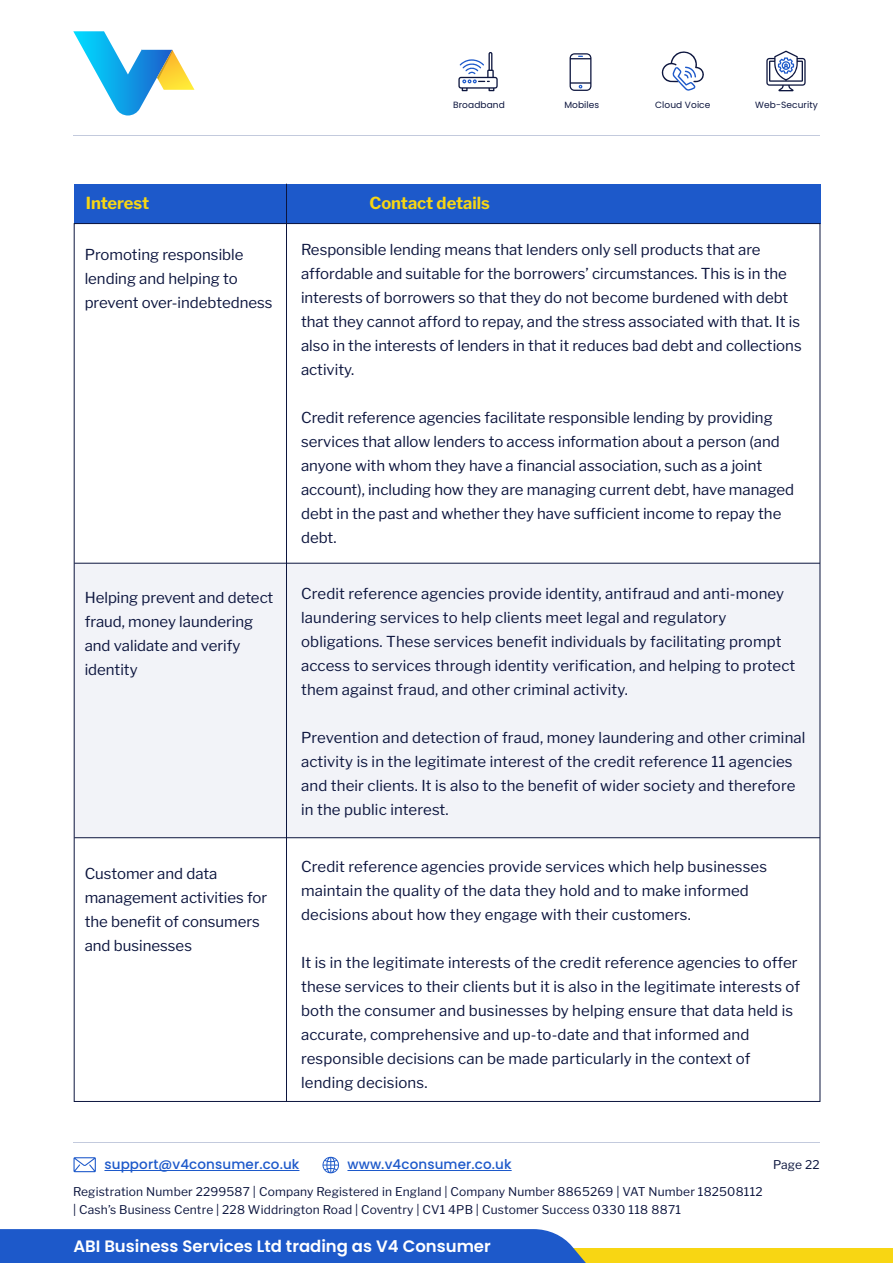
<style>
.page{position:relative;width:893px;height:1263px;background:#fff}
.page>*{position:absolute;margin:0;border:0;box-sizing:border-box;transform-origin:0 0}
.t1{font:600 16.5px "Poppins";color:#fff}
.t2{font:700 16.5px "Libre Franklin";color:#f8d613}
.t3{font:15px/24px "Libre Franklin";color:#0c153e}
.t4{font:500 13.5px "Poppins";letter-spacing:.01em;color:#1d59ca}
.t5{font:12px/18px "Libre Franklin";letter-spacing:.015em;color:#0c153e}
.t6{font:9px "Poppins";letter-spacing:.01em;color:#0c153e}
</style>
<div class="page">
<div style="left:446px;top:1248px;width:447px;height:15px;background:#f8d613"></div>
<hr style="left:104px;top:1170px;width:195px;height:1px;background:#1d59ca">
<hr style="left:347px;top:1170px;width:165px;height:1px;background:#1d59ca">
<svg style="left:322px;top:1156px;width:17px;height:17px"></svg>
<svg style="left:73px;top:1157px;width:23px;height:15px"></svg>
<hr style="left:73px;top:1142px;width:747px;height:1px;background:#c3cadd">
<hr style="left:73px;top:135px;width:747px;height:1px;background:#c3cadd">
<div style="left:0;top:1229px;width:586px;height:34px;background:#1d59ca"></div>
<svg style="left:73px;top:31px;width:121px;height:85px"></svg>
<div style="left:73px;top:563px;width:746px;height:275px;background:#f2f3f8"></div>
<div style="left:74px;top:184px;width:746px;height:39px;background:#1d59ca"></div>
<hr style="left:286px;top:184px;width:1px;height:917px;background:#0c153e">
<hr style="left:74px;top:563px;width:746px;height:1px;background:#0c153e">
<hr style="left:74px;top:837px;width:746px;height:1px;background:#0c153e">
<svg style="left:458px;top:52px;width:40px;height:39px"></svg>
<svg style="left:570px;top:53px;width:21px;height:38px"></svg>
<svg style="left:766px;top:51px;width:40px;height:40px"></svg>
<svg style="left:661px;top:51px;width:43px;height:40px"></svg>
<p class="t6" style="left:453px;top:100px;width:53px">Broadband</p>
<p class="t6" style="left:564px;top:100px;width:36px">Mobiles</p>
<p class="t6" style="left:655px;top:100px;width:57px">Cloud Voice</p>
<p class="t6" style="left:755px;top:100px;width:64px">Web-Security</p>
<p class="t2" style="left:86px;top:190px;width:65px">Interest</p>
<p class="t2" style="left:369px;top:190px;width:122px">Contact details</p>
<p class="t3" style="left:85px;top:241px;width:189px">Promoting responsible lending and helping to prevent over-indebtedness</p>
<p class="t3" style="left:85px;top:584px;width:190px">Helping prevent and detect fraud, money laundering and validate and verify identity</p>
<p class="t3" style="left:85px;top:860px;width:184px">Customer and data management activities for the benefit of consumers and businesses</p>
<p class="t3" style="left:301px;top:236px;width:502px">Responsible lending means that lenders only sell products that are affordable and suitable for the borrowers’ circumstances. This is in the interests of borrowers so that they do not become burdened with debt that they cannot afford to repay, and the stress associated with that. It is also in the interests of lenders in that it reduces bad debt and collections activity.</p>
<p class="t3" style="left:301px;top:404px;width:495px">Credit reference agencies facilitate responsible lending by providing services that allow lenders to access information about a person (and anyone with whom they have a financial association, such as a joint account), including how they are managing current debt, have managed debt in the past and whether they have sufficient income to repay the debt.</p>
<p class="t3" style="left:301px;top:580px;width:496px">Credit reference agencies provide identity, antifraud and anti-money laundering services to help clients meet legal and regulatory obligations. These services benefit individuals by facilitating prompt access to services through identity verification, and helping to protect them against fraud, and other criminal activity.</p>
<p class="t3" style="left:301px;top:724px;width:506px">Prevention and detection of fraud, money laundering and other criminal activity is in the legitimate interest of the credit reference 11 agencies and their clients. It is also to the benefit of wider society and therefore in the public interest.</p>
<p class="t3" style="left:301px;top:853px;width:467px">Credit reference agencies provide services which help businesses maintain the quality of the data they hold and to make informed decisions about how they engage with their customers.</p>
<p class="t3" style="left:301px;top:949px;width:501px">It is in the legitimate interests of the credit reference agencies to offer these services to their clients but it is also in the legitimate interests of both the consumer and businesses by helping ensure that data held is accurate, comprehensive and up-to-date and that informed and responsible decisions can be made particularly in the context of lending decisions.</p>
<p class="t4" style="left:104px;top:1157px;width:196px">support@v4consumer.co.uk</p>
<p class="t4" style="left:347px;top:1157px;width:166px">www.v4consumer.co.uk</p>
<p class="t5" style="left:73px;top:1181px;width:691px">Registration Number 2299587 | Company Registered in England | Company Number 8865269 | VAT Number 182508112 | Cash’s Business Centre | 228 Widdrington Road | Coventry | CV1 4PB | Customer Success 0330 118 8871</p>
<p class="t1" style="left:73px;top:1236px;width:419px">ABI Business Services Ltd trading as V4 Consumer</p>
<p class="t5" style="left:773px;top:1155px;width:48px">Page 22</p>
</div>
